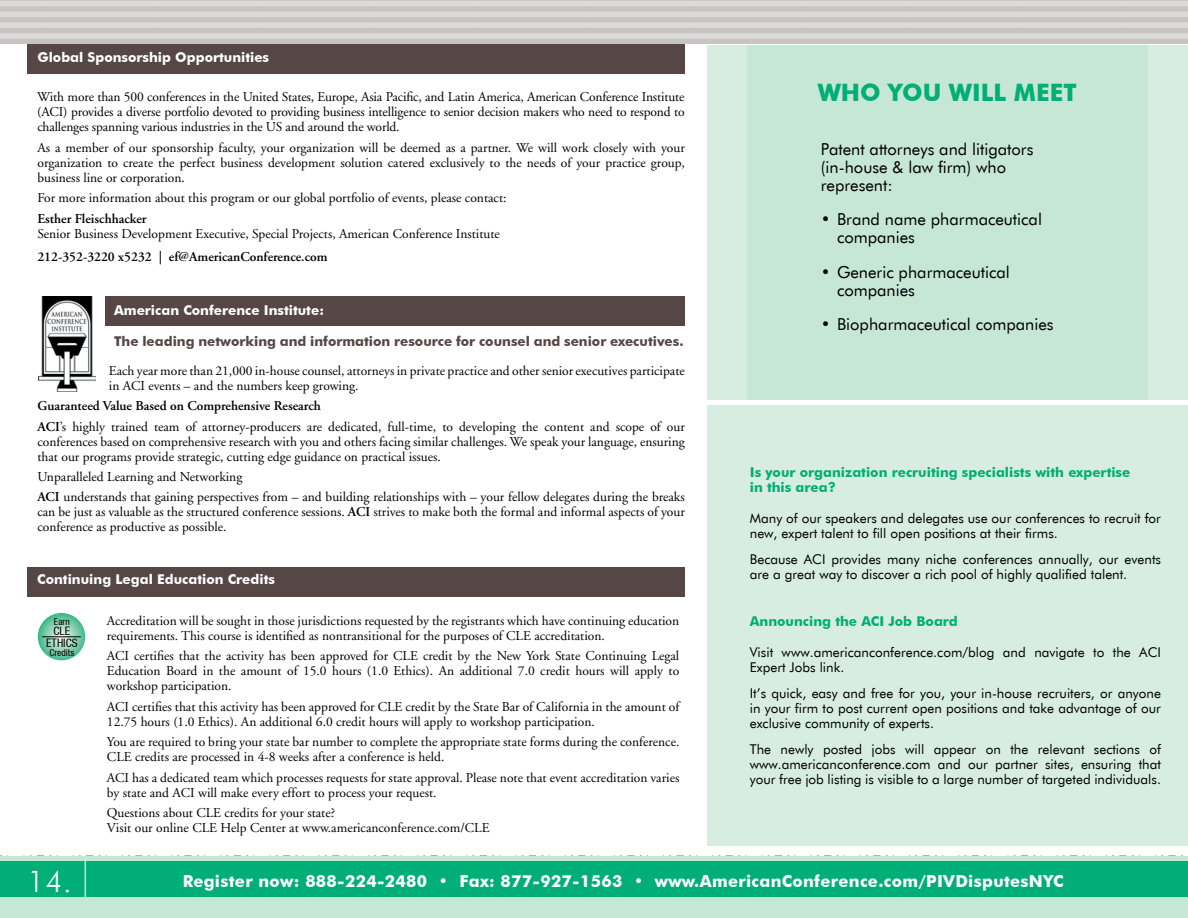
<style>
.page{position:relative;width:1188px;height:918px;background:#fff}
.page>*{position:absolute;margin:0;border:0;box-sizing:border-box;transform-origin:0 0}
.t1{font:300 30px "Futura BT";color:#fff}
.t2{font:700 24px "Futura BT";color:#00ae76}
.t3{font:16.5px/18px "Futura BT";color:#000}
.t4{font:700 16.5px "Futura BT";letter-spacing:.02em;color:#fff}
.t5{font:13.5px/15px "Adobe Garamond";color:#000}
.t6{font:13.5px/15px "Futura BT";color:#000}
.t7{font:700 13.5px "Futura BT";color:#fff}
.t8{font:700 13.5px/15px "Futura BT";color:#00ae76}
.t9{font:700 13.5px "Futura BT";color:#564646}
.t10{font:600 13.5px "Adobe Garamond";color:#000}
.t11{font:condensed 11.7px/12.3px "Helvetica Neue";color:#000;text-align:center}
.t12{font:condensed 9.45px "Helvetica Neue";color:#000}
.s1{font-weight:600}
</style>
<div class="page">
<div style="left:0;top:0;width:1188px;height:44px;background:linear-gradient(to right,#d2cfcf,#d2cfcf)"></div>
<div style="left:0;top:856px;width:1188px;height:62px;background:#c6e6d6"></div>
<div style="left:0;top:862px;width:1188px;height:35px;background:#00ae76"></div>
<hr style="left:85px;top:859px;width:1px;height:41px;background:#d1eadd">
<div style="left:707px;top:405px;width:480px;height:441px;background:#d8ede2"></div>
<div style="left:707px;top:45px;width:480px;height:355px;background:#d8ede2"></div>
<div style="left:27px;top:44px;width:658px;height:30px;background:#564646"></div>
<img style="left:39px;top:297px;width:57px;height:95px">
<div style="left:105px;top:297px;width:580px;height:29px;background:#564646"></div>
<div style="left:27px;top:567px;width:658px;height:29px;background:#564646"></div>
<svg style="left:38px;top:613px;width:47px;height:47px;background:#80cbac"></svg>
<hr style="left:42px;top:636px;width:39px;height:1px;background:#000">
<div style="left:747px;top:45px;width:401px;height:355px;background:#c6e6d6"></div>
<p class="t7" style="left:37px;top:49px;width:233px">Global Sponsorship Opportunities</p>
<p class="t5" style="left:37px;top:90px;width:649px;text-align:justify">With more than 500 conferences in the United States, Europe, Asia Pacific, and Latin America, American Conference Institute (ACI) provides a diverse portfolio devoted to providing business intelligence to senior decision makers who need to respond to challenges spanning various industries in the US and around the world.</p>
<p class="t5" style="left:37px;top:140px;width:649px;text-align:justify">As a member of our sponsorship faculty, your organization will be deemed as a partner. We will work closely with your organization to create the perfect business development solution catered exclusively to the needs of your practice group, business line or corporation.</p>
<p class="t5" style="left:37px;top:191px;width:471px">For more information about this program or our global portfolio of events, please contact:</p>
<p class="t10" style="left:37px;top:211px;width:111px">Esther Fleischhacker</p>
<p class="t5" style="left:37px;top:226px;width:464px">Senior Business Development Executive, Special Projects, American Conference Institute</p>
<p class="t10" style="left:37px;top:250px;width:292px">212-352-3220 x5232 | ef@AmericanConference.com</p>
<p class="t7" style="left:114px;top:302px;width:211px">American Conference Institute:</p>
<p class="t9" style="left:114px;top:333px;width:571px">The leading networking and information resource for counsel and senior executives.</p>
<p class="t5" style="left:109px;top:363px;width:578px">Each year more than 21,000 in-house counsel, attorneys in private practice and other senior executives participate in ACI events – and the numbers keep growing.</p>
<p class="t5" style="left:37px;top:396px;width:649px;line-height:20.4px"><span class="s1">Guaranteed Value Based on Comprehensive Research<br>ACI</span>’s highly trained team of attorney-producers are dedicated, full-time, to developing the content and scope of our</p>
<p class="t5" style="left:37px;top:434px;width:649px">conferences based on comprehensive research with you and others facing similar challenges. We speak your language, ensuring that our programs provide strategic, cutting edge guidance on practical issues.</p>
<p class="t5" style="left:37px;top:467px;width:649px;line-height:20.4px">Unparalleled Learning and Networking<br><span class="s1">ACI</span> understands that gaining perspectives from – and building relationships with – your fellow delegates during the breaks</p>
<p class="t5" style="left:37px;top:505px;width:649px">can be just as valuable as the structured conference sessions. <span class="s1">ACI</span> strives to make both the formal and informal aspects of your conference as productive as possible.</p>
<p class="t7" style="left:37px;top:571px;width:239px">Continuing Legal Education Credits</p>
<p class="t12" style="left:54px;top:616px;width:17px">Earn</p>
<p class="t11" style="left:46px;top:625px;width:33px">CLE<br>ETHICS</p>
<p class="t12" style="left:50px;top:648px;width:26px">Credits</p>
<p class="t5" style="left:107px;top:614px;width:574px">Accreditation will be sought in those jurisdictions requested by the registrants which have continuing education requirements. This course is identified as nontransitional for the purposes of CLE accreditation.</p>
<p class="t5" style="left:107px;top:649px;width:574px;text-align:justify">ACI certifies that the activity has been approved for CLE credit by the New York State Continuing Legal Education Board in the amount of 15.0 hours (1.0 Ethics). An additional 7.0 credit hours will apply to workshop participation.</p>
<p class="t5" style="left:107px;top:699px;width:574px">ACI certifies that this activity has been approved for CLE credit by the State Bar of California in the amount of<br>12.75 hours (1.0 Ethics). An additional 6.0 credit hours will apply to workshop participation.</p>
<p class="t5" style="left:107px;top:735px;width:574px">You are required to bring your state bar number to complete the appropriate state forms during the conference.<br>CLE credits are processed in 4-8 weeks after a conference is held.</p>
<p class="t5" style="left:107px;top:770px;width:574px">ACI has a dedicated team which processes requests for state approval. Please note that event accreditation varies by state and ACI will make every effort to process your request.</p>
<p class="t5" style="left:107px;top:806px;width:384px">Questions about CLE credits for your state?<br>Visit our online CLE Help Center at www.americanconference.com/CLE</p>
<h2 class="t2" style="left:818px;top:78px;width:260px">WHO YOU WILL MEET</h2>
<p class="t3" style="left:821px;top:140px;width:214px">Patent attorneys and litigators (in-house &amp; law firm) who represent:</p>
<p class="t3" style="left:837px;top:210px;width:207px;text-indent:-16px">• Brand name pharmaceutical companies</p>
<p class="t3" style="left:837px;top:263px;width:174px;text-indent:-16px">• Generic pharmaceutical companies</p>
<p class="t3" style="left:821px;top:315px;width:234px">• Biopharmaceutical companies</p>
<p class="t8" style="left:750px;top:464px;width:382px">Is your organization recruiting specialists with expertise in this area?</p>
<p class="t6" style="left:750px;top:511px;width:413px">Many of our speakers and delegates use our conferences to recruit for new, expert talent to fill open positions at their firms.</p>
<p class="t6" style="left:750px;top:551px;width:413px">Because ACI provides many niche conferences annually, our events are a great way to discover a rich pool of highly qualified talent.</p>
<p class="t8" style="left:750px;top:614px;width:210px">Announcing the ACI Job Board</p>
<p class="t6" style="left:750px;top:645px;width:413px">Visit www.americanconference.com/blog and navigate to the ACI<br>Expert Jobs link.</p>
<p class="t6" style="left:750px;top:686px;width:413px;text-align:justify">It’s quick, easy and free for you, your in-house recruiters, or anyone in your firm to post current open positions and take advantage of our exclusive community of experts.</p>
<p class="t6" style="left:750px;top:742px;width:413px;text-align:justify">The newly posted jobs will appear on the relevant sections of www.americanconference.com and our partner sites, ensuring that your free job listing is visible to a large number of targeted individuals.</p>
<h1 class="t1" style="left:28px;top:863px;width:46px">14.</h1>
<p class="t4" style="left:183px;top:871px;width:882px">Register now: 888-224-2480 • Fax: 877-927-1563 • www.AmericanConference.com/PIVDisputesNYC</p>
</div>
